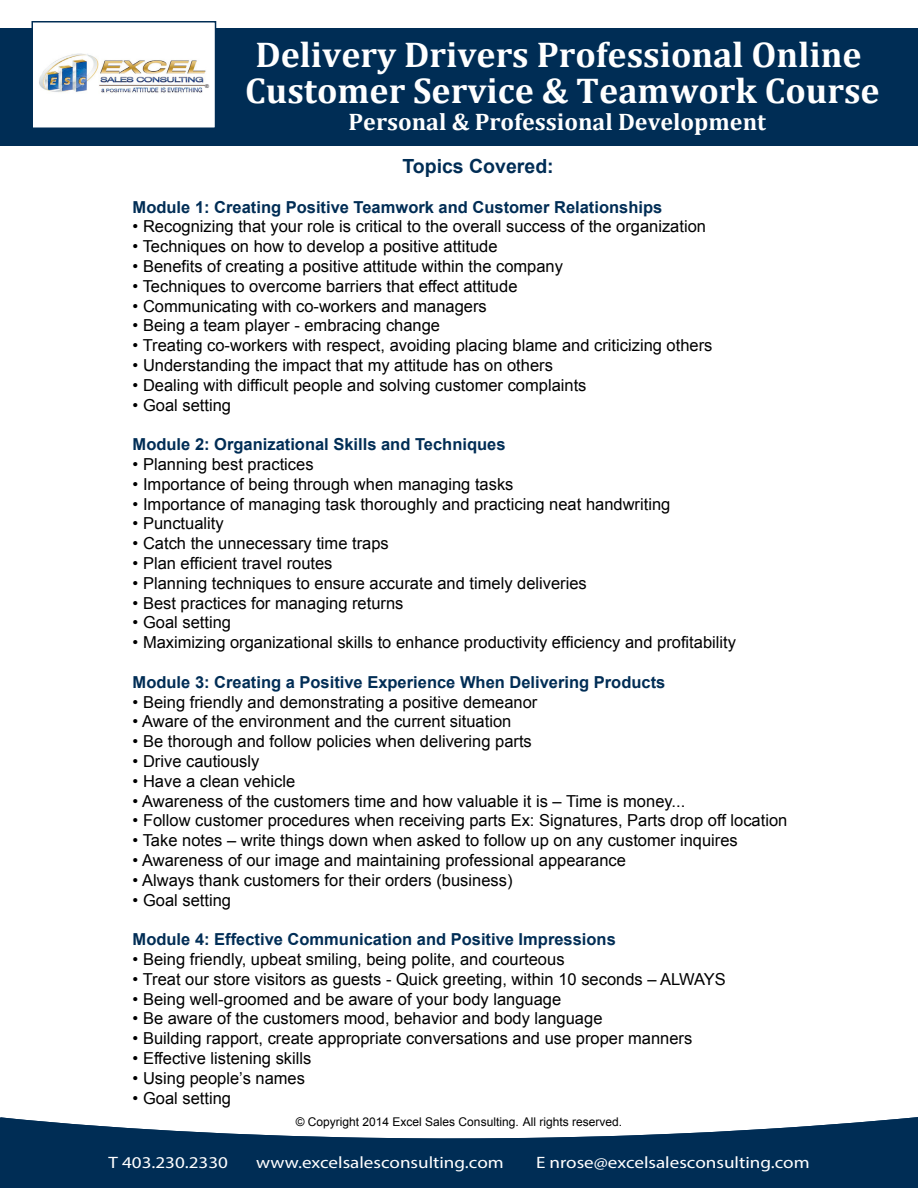
<style>
.page{position:relative;width:918px;height:1188px;background:#fff}
.page>*{position:absolute;margin:0;border:0;box-sizing:border-box;transform-origin:0 0}
.t1{font:700 36px/36px "Cambria";color:#fff}
.t2{font:700 24px "Cambria";color:#fff}
.t3{font:700 19.5px "Arial";color:#002d55}
.t4{font:16.5px "Arial";color:#000}
.t5{font:700 16.5px "Arial";color:#002d55}
.t6{font:16.5px "Myriad Pro";color:#fff;scale:1.16 1}
.t7{font:12px "Arial";color:#000}
.t8{font:5.25px "Arial";color:#231f20}
</style>
<div class="page">
<div style="left:0;top:1117px;width:918px;height:71px;background:#002d55"></div>
<svg style="left:2px;top:1117px;width:916px;height:69px;fill:#002d55"></svg>
<div style="left:0;top:28px;width:918px;height:117px;background:#002d55"></div>
<div style="left:32px;top:21px;width:184px;height:108px;background:#fff;border:2px solid #002d55"></div>
<img style="left:39px;top:53px;width:167px;height:40px">
<img style="left:45px;top:60px;width:42px;height:31px">
<h1 class="t1" style="left:245px;top:36px;width:636px">Delivery Drivers Professional Online<br>Customer Service &amp; Teamwork Course</h1>
<h2 class="t2" style="left:349px;top:105px;width:419px">Personal &amp; Professional Development</h2>
<p class="t3" style="left:402px;top:153px;width:153px">Topics Covered:</p>
<p class="t5" style="left:133px;top:196px;width:531px">Module 1: Creating Positive Teamwork and Customer Relationships</p>
<p class="t4" style="left:133px;top:216px;width:575px">• Recognizing that your role is critical to the overall success of the organization</p>
<p class="t4" style="left:133px;top:236px;width:367px">• Techniques on how to develop a positive attitude</p>
<p class="t4" style="left:133px;top:255px;width:432px">• Benefits of creating a positive attitude within the company</p>
<p class="t4" style="left:133px;top:275px;width:386px">• Techniques to overcome barriers that effect attitude</p>
<p class="t4" style="left:133px;top:295px;width:356px">• Communicating with co-workers and managers</p>
<p class="t4" style="left:133px;top:315px;width:309px">• Being a team player - embracing change</p>
<p class="t4" style="left:133px;top:335px;width:581px">• Treating co-workers with respect, avoiding placing blame and criticizing others</p>
<p class="t4" style="left:133px;top:354px;width:422px">• Understanding the impact that my attitude has on others</p>
<p class="t4" style="left:133px;top:374px;width:455px">• Dealing with difficult people and solving customer complaints</p>
<p class="t4" style="left:133px;top:394px;width:100px">• Goal setting</p>
<p class="t5" style="left:133px;top:433px;width:374px">Module 2: Organizational Skills and Techniques</p>
<p class="t4" style="left:133px;top:453px;width:182px">• Planning best practices</p>
<p class="t4" style="left:133px;top:473px;width:382px">• Importance of being through when managing tasks</p>
<p class="t4" style="left:133px;top:493px;width:539px">• Importance of managing task thoroughly and practicing neat handwriting</p>
<p class="t4" style="left:133px;top:513px;width:93px">• Punctuality</p>
<p class="t4" style="left:133px;top:533px;width:258px">• Catch the unnecessary time traps</p>
<p class="t4" style="left:133px;top:552px;width:201px">• Plan efficient travel routes</p>
<p class="t4" style="left:133px;top:572px;width:456px">• Planning techniques to ensure accurate and timely deliveries</p>
<p class="t4" style="left:133px;top:592px;width:272px">• Best practices for managing returns</p>
<p class="t4" style="left:133px;top:612px;width:100px">• Goal setting</p>
<p class="t4" style="left:133px;top:632px;width:605px">• Maximizing organizational skills to enhance productivity efficiency and profitability</p>
<p class="t5" style="left:133px;top:671px;width:534px">Module 3: Creating a Positive Experience When Delivering Products</p>
<p class="t4" style="left:133px;top:691px;width:406px">• Being friendly and demonstrating a positive demeanor</p>
<p class="t4" style="left:133px;top:711px;width:380px">• Aware of the environment and the current situation</p>
<p class="t4" style="left:133px;top:731px;width:401px">• Be thorough and follow policies when delivering parts</p>
<p class="t4" style="left:133px;top:750px;width:128px">• Drive cautiously</p>
<p class="t4" style="left:133px;top:770px;width:164px">• Have a clean vehicle</p>
<p class="t4" style="left:133px;top:790px;width:554px">• Awareness of the customers time and how valuable it is – Time is money...</p>
<p class="t4" style="left:133px;top:810px;width:656px">• Follow customer procedures when receiving parts Ex: Signatures, Parts drop off location</p>
<p class="t4" style="left:133px;top:830px;width:607px">• Take notes – write things down when asked to follow up on any customer inquires</p>
<p class="t4" style="left:133px;top:849px;width:495px">• Awareness of our image and maintaining professional appearance</p>
<p class="t4" style="left:133px;top:869px;width:381px">• Always thank customers for their orders (business)</p>
<p class="t4" style="left:133px;top:889px;width:100px">• Goal setting</p>
<p class="t5" style="left:133px;top:928px;width:485px">Module 4: Effective Communication and Positive Impressions</p>
<p class="t4" style="left:133px;top:948px;width:433px">• Being friendly, upbeat smiling, being polite, and courteous</p>
<p class="t4" style="left:133px;top:968px;width:595px">• Treat our store visitors as guests - Quick greeting, within 10 seconds – ALWAYS</p>
<p class="t4" style="left:133px;top:988px;width:430px">• Being well-groomed and be aware of your body language</p>
<p class="t4" style="left:133px;top:1008px;width:471px">• Be aware of the customers mood, behavior and body language</p>
<p class="t4" style="left:133px;top:1028px;width:561px">• Building rapport, create appropriate conversations and use proper manners</p>
<p class="t4" style="left:133px;top:1047px;width:180px">• Effective listening skills</p>
<p class="t4" style="left:133px;top:1067px;width:174px">• Using people’s names</p>
<p class="t4" style="left:133px;top:1087px;width:100px">• Goal setting</p>
<p class="t8" style="left:205px;top:82px;width:5px">®</p>
<p class="t7" style="left:296px;top:1114px;width:328px">© Copyright 2014 Excel Sales Consulting. All rights reserved.</p>
<p class="t6" style="left:109px;top:1153px;width:104px">T 403.230.2330</p>
<p class="t6" style="left:256px;top:1153px;width:215px">www.excelsalesconsulting.com</p>
<p class="t6" style="left:536px;top:1153px;width:237px">E nrose@excelsalesconsulting.com</p>
</div>
